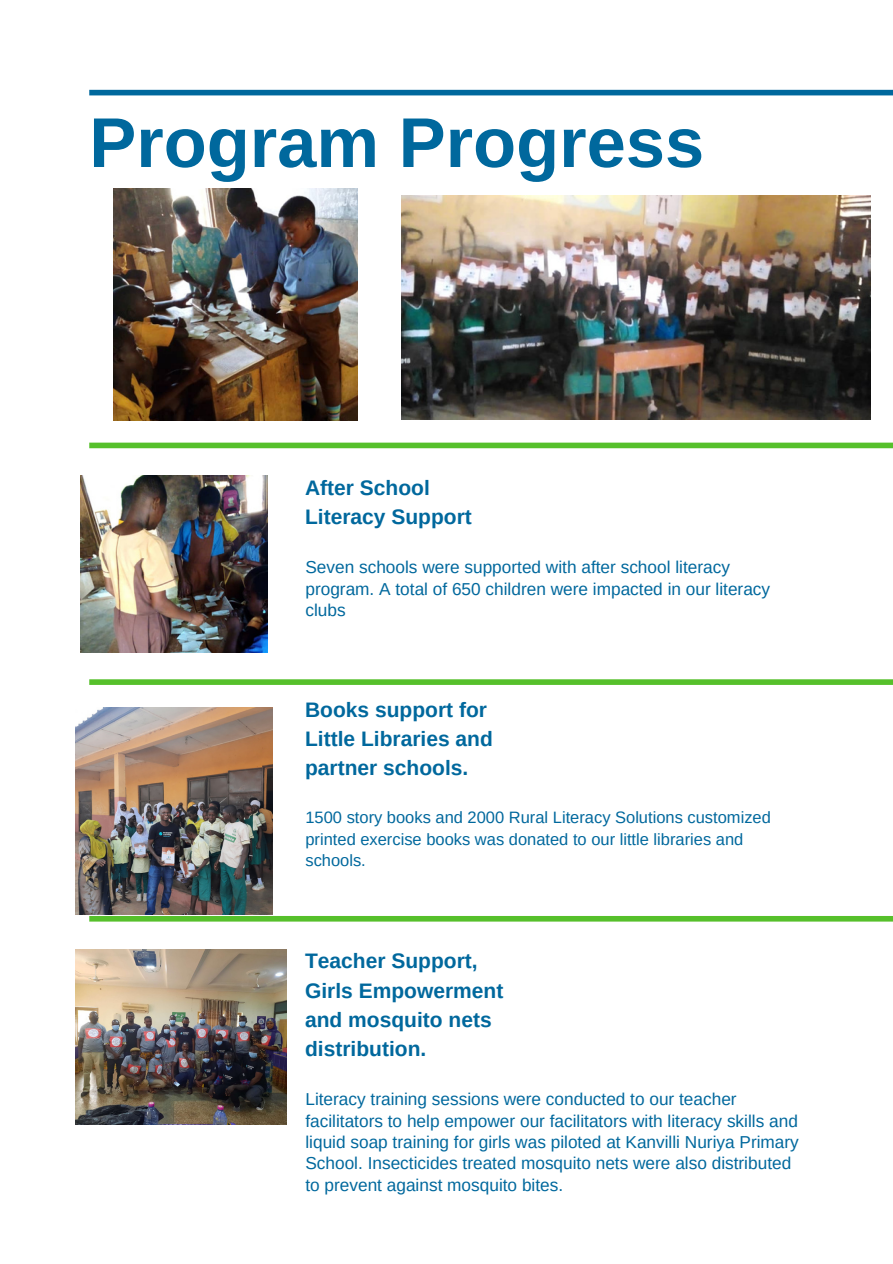
<style>
.page{position:relative;width:893px;height:1264px;background:#fff}
.page>*{position:absolute;margin:0;border:0;box-sizing:border-box;transform-origin:0 0}
.t1{font:700 70.5px "Arimo";color:#00689d}
.t2{font:700 21px/29.2px "Arimo";color:#00689d}
.t3{font:17.25px/21.3px "Arimo";color:#00689d}
.t4{font:16.5px/21.3px "Arimo";color:#00689d}
</style>
<div class="page">
<div style="left:89px;top:90px;width:803px;height:5px;background:#00689d"></div>
<div style="left:89px;top:442px;width:803px;height:6px;background:#56c02b"></div>
<div style="left:89px;top:679px;width:803px;height:6px;background:#56c02b"></div>
<div style="left:89px;top:916px;width:803px;height:5px;background:#56c02b"></div>
<img style="left:75px;top:949px;width:212px;height:175px">
<img style="left:75px;top:707px;width:197px;height:207px">
<img style="left:80px;top:475px;width:187px;height:177px">
<img style="left:113px;top:188px;width:244px;height:232px">
<img style="left:402px;top:196px;width:468px;height:224px">
<h1 class="t1" style="left:89px;top:103px;width:616px">Program Progress</h1>
<p class="t2" style="left:305px;top:473px;width:168px">After School<br>Literacy Support</p>
<p class="t3" style="left:305px;top:557px;width:466px">Seven schools were supported with after school literacy program. A total of 650 children were impacted in our literacy clubs</p>
<p class="t2" style="left:305px;top:694px;width:189px">Books support for<br>Little Libraries and partner schools.</p>
<p class="t4" style="left:305px;top:806px;width:467px">1500 story books and 2000 Rural Literacy Solutions customized printed exercise books was donated to our little libraries and schools.</p>
<p class="t2" style="left:305px;top:946px;width:200px">Teacher Support,<br>Girls Empowerment and mosquito nets distribution.</p>
<p class="t3" style="left:305px;top:1088px;width:495px">Literacy training sessions were conducted to our teacher facilitators to help empower our facilitators with literacy skills and liquid soap training for girls was piloted at Kanvilli Nuriya Primary School. Insecticides treated mosquito nets were also distributed to prevent against mosquito bites.</p>
</div>
